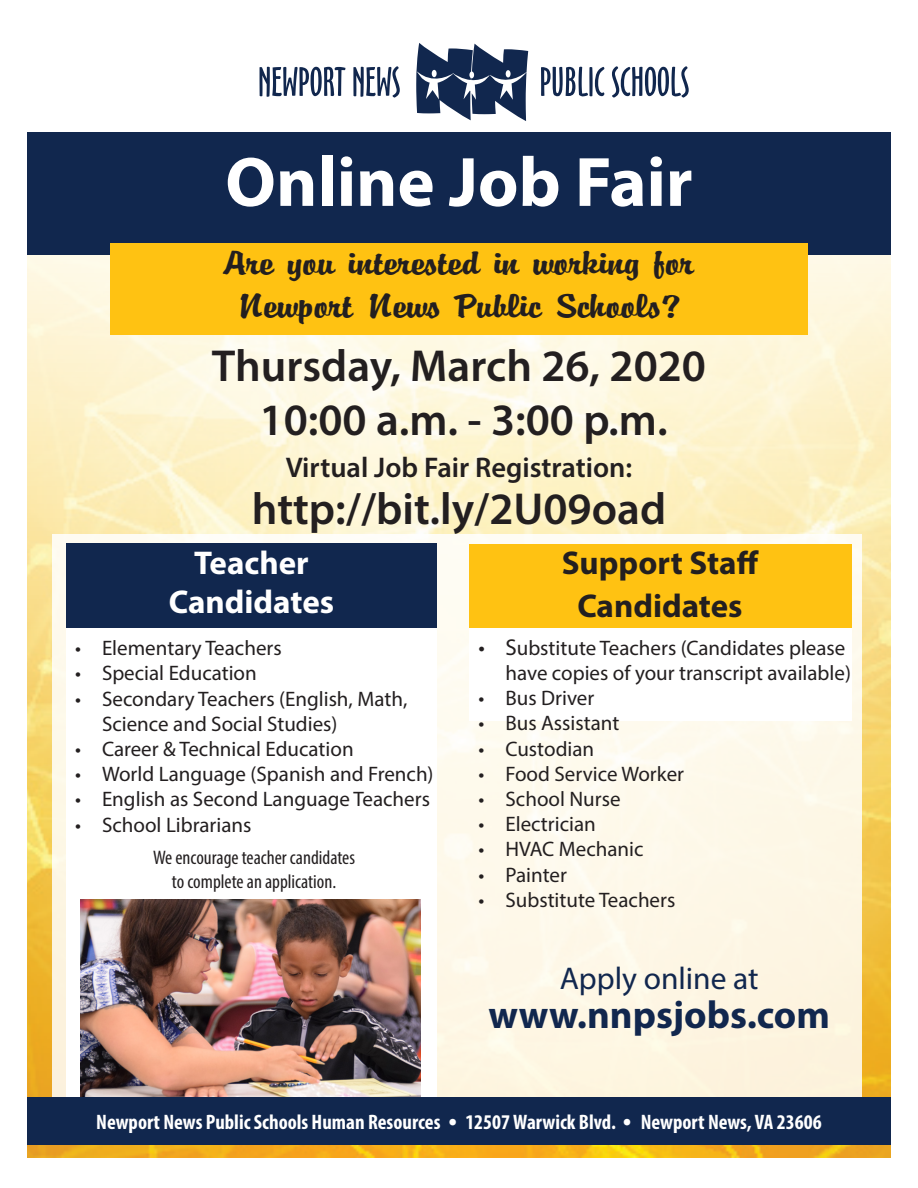
<style>
.page{position:relative;width:918px;height:1188px;background:#fff}
.page>*{position:absolute;margin:0;border:0;box-sizing:border-box;transform-origin:0 0}
.t1{font:700 70.5px "Myriad Pro";color:#fff}
.t2{font:600 45px "Myriad Pro";color:#231f20}
.t3{font:700 39px "Myriad Pro";color:#11274e}
.t4{font:36px/43.2px "Brandyscript";color:#231f20;text-align:center;scale:1.35 1}
.t5{font:700 33px "Myriad Pro";color:#231f20}
.t6{font:700 33px/39.6px "Myriad Pro";color:#fff;text-align:center}
.t7{font:31.5px "Myriad Pro";color:#11274e}
.t8{font:600 28.5px "Myriad Pro";color:#231f20}
.t9{font:21px/25.2px "Myriad Pro";color:#231f20}
.t10{font:700 condensed 21px "Myriad Pro";color:#fff}
.t11{font:condensed 19.65px/23.5px "Myriad Pro";color:#231f20;text-align:center}
.s1{font-size:22.95px}
.s2{font-family:"Corbel";font-weight:400;font-stretch:normal}
</style>
<div class="page">
<img style="left:27px;top:51px;width:864px;height:1106px">
<div style="left:52px;top:534px;width:810px;height:574px;background:#fef8e8"></div>
<div style="left:27px;top:132px;width:864px;height:123px;background:#11274e"></div>
<div style="left:110px;top:243px;width:698px;height:91px;background:#ffc212"></div>
<svg style="left:416px;top:43px;width:112px;height:78px"></svg>
<svg style="left:260px;top:67px;width:85px;height:30px"></svg>
<svg style="left:353px;top:66px;width:47px;height:32px"></svg>
<svg style="left:541px;top:67px;width:63px;height:29px"></svg>
<svg style="left:612px;top:66px;width:77px;height:32px"></svg>
<div style="left:469px;top:581px;width:382px;height:140px;background:#fff"></div>
<div style="left:469px;top:544px;width:382px;height:84px;background:#ffc212"></div>
<div style="left:66px;top:591px;width:371px;height:510px;background:#fff"></div>
<div style="left:66px;top:543px;width:371px;height:85px;background:#11274e"></div>
<img style="left:81px;top:899px;width:339px;height:198px">
<div style="left:27px;top:1097px;width:864px;height:48px;background:#11274e"></div>
<p class="t1" style="left:225px;top:136px;width:469px">Online Job Fair</p>
<p class="t4" style="left:224px;top:241px;width:350px">Are you interested in working for<br>Newport News Public Schools?</p>
<p class="t2" style="left:212px;top:338px;width:496px">Thursday, March 26, 2020</p>
<p class="t2" style="left:260px;top:392px;width:410px">10:00 a.m. - 3:00 p.m.</p>
<p class="t8" style="left:286px;top:450px;width:348px">Virtual Job Fair Registration:</p>
<p class="t2" style="left:252px;top:480px;width:416px">http://bit.ly/2U09oad</p>
<p class="t5" style="left:562px;top:541px;width:198px">Support Staff</p>
<p class="t5" style="left:577px;top:585px;width:167px">Candidates</p>
<p class="t9" style="left:75px;top:635px;width:208px">• Elementary Teachers</p>
<p class="t9" style="left:75px;top:661px;width:183px">• Special Education</p>
<p class="t9" style="left:102px;top:686px;width:307px;text-indent:-27px">• Secondary Teachers (English, Math,<br>Science and Social Studies)</p>
<p class="t9" style="left:75px;top:736px;width:280px">• Career &amp; Technical Education</p>
<p class="t9" style="left:75px;top:761px;width:360px">• World Language (Spanish and French)</p>
<p class="t9" style="left:75px;top:787px;width:356px">• English as Second Language Teachers</p>
<p class="t9" style="left:75px;top:812px;width:178px">• School Librarians</p>
<p class="t11" style="left:153px;top:846px;width:203px">We encourage teacher candidates to complete an application.</p>
<p class="t6" style="left:169px;top:542px;width:167px">Teacher<br>Candidates</p>
<p class="t9" style="left:478px;top:635px;width:374px;text-align:right"><span class="s1">• S</span>ubstitute Teachers (Candidates please have copies of your transcript available)</p>
<p class="t9" style="left:478px;top:685px;width:117px">• Bus Driver</p>
<p class="t9" style="left:478px;top:710px;width:142px">• Bus Assistant</p>
<p class="t9" style="left:478px;top:736px;width:117px">• Custodian</p>
<p class="t9" style="left:478px;top:761px;width:207px">• Food Service Worker</p>
<p class="t9" style="left:478px;top:786px;width:144px">• School Nurse</p>
<p class="t9" style="left:478px;top:811px;width:119px">• Electrician</p>
<p class="t9" style="left:478px;top:836px;width:167px">• HVAC Mechanic</p>
<p class="t9" style="left:478px;top:862px;width:90px">• Painter</p>
<p class="t9" style="left:478px;top:887px;width:198px">• Substitute Teachers</p>
<p class="t7" style="left:560px;top:959px;width:200px">Apply online at</p>
<p class="t3" style="left:488px;top:989px;width:343px">www.nnpsjobs.com</p>
<p class="t10" style="left:96px;top:1109px;width:727px">Newport News Public Schools Human Resources <span class="s2">•</span> 12507 Warwick Blvd. <span class="s2">•</span> Newport News, VA 23606</p>
</div>
